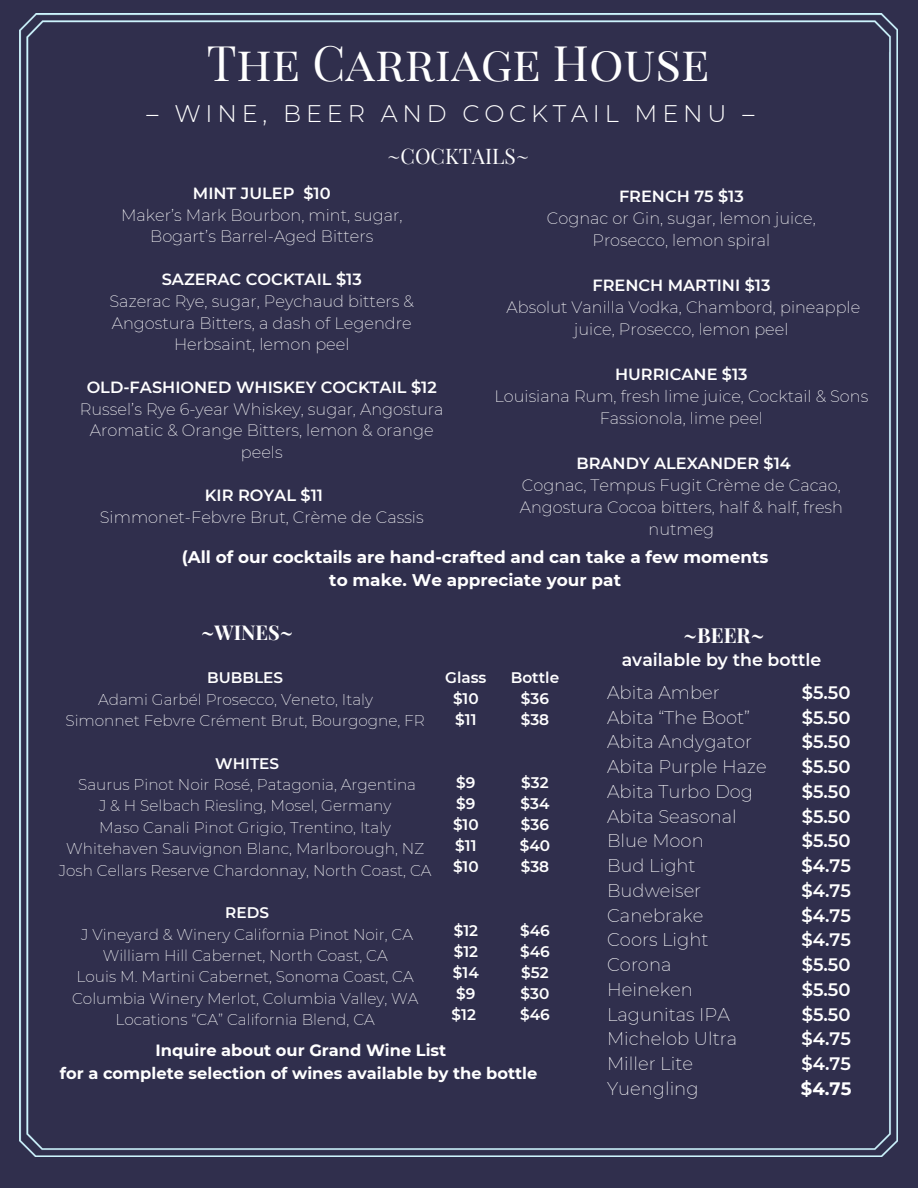
<style>
.page{position:relative;width:918px;height:1188px;background:#302f4d}
.page>*{position:absolute;margin:0;border:0;box-sizing:border-box;transform-origin:0 0}
.t1{font:48px "Playfair Display SC";color:#fff}
.t2{font:300 24px "Montserrat";letter-spacing:.2em;color:#fff}
.t3{font:21px "Playfair Display SC";color:#fff}
.t4{font:700 20.4px "Playfair Display SC";color:#fff}
.t5{font:700 19.95px "Playfair Display SC";color:#fff}
.t6{font:200 18px/24.8px "Montserrat";color:#fff}
.t7{font:600 18px/24.8px "Montserrat";color:#fff;text-align:justify}
.t8{font:600 17.4px "Montserrat";color:#fff}
.t9{font:700 16.95px/23.2px "Montserrat";color:#fff;text-align:center}
.t10{font:200 16.2px/21.6px "Montserrat";color:#fff;text-align:center}
.t11{font:600 16.2px "Montserrat";color:#fff}
.t12{font:700 16.2px/22.4px "Montserrat";color:#fff;text-align:center}
.t13{font:200 15.3px/21.3px "Montserrat";color:#fff;text-align:center}
.t14{font:600 15.3px "Montserrat";color:#fff}
.s1{font-weight:700}
</style>
<div class="page">
<img style="left:19px;top:13px;width:879px;height:1143px">
<h1 class="t1" style="left:207px;top:29px;width:504px">The Carriage House</h1>
<h2 class="t2" style="left:147px;top:98px;width:609px">– WINE, BEER AND COCKTAIL MENU –</h2>
<h5 class="t3" style="left:387px;top:142px;width:144px">~COCKTAILS~</h5>
<h4 class="t11" style="left:193px;top:183px;width:139px">MINT JULEP $10</h4>
<p class="t10" style="left:121px;top:204px;width:283px">Maker’s Mark Bourbon, mint, sugar,</p>
<p class="t10" style="left:150px;top:226px;width:225px">Bogart’s Barrel-Aged Bitters</p>
<p class="t11" style="left:162px;top:270px;width:202px">SAZERAC COCKTAIL $13</p>
<p class="t10" style="left:110px;top:290px;width:306px">Sazerac Rye, sugar, Peychaud bitters &amp;<br>Angostura Bitters, a dash of Legendre<br>Herbsaint, lemon peel</p>
<p class="t11" style="left:87px;top:378px;width:352px">OLD-FASHIONED WHISKEY COCKTAIL $12</p>
<p class="t10" style="left:80px;top:398px;width:365px">Russel’s Rye 6-year Whiskey, sugar, Angostura<br>Aromatic &amp; Orange Bitters, lemon &amp; orange peels</p>
<p class="t11" style="left:205px;top:486px;width:120px">KIR ROYAL $11</p>
<p class="t10" style="left:100px;top:506px;width:325px">Simmonet-Febvre Brut, Crème de Cassis</p>
<p class="t11" style="left:619px;top:186px;width:126px">FRENCH 75 $13</p>
<p class="t10" style="left:547px;top:208px;width:270px">Cognac or Gin, sugar, lemon juice,</p>
<p class="t10" style="left:593px;top:230px;width:179px">Prosecco, lemon spiral</p>
<p class="t11" style="left:592px;top:275px;width:180px">FRENCH MARTINI $13</p>
<p class="t10" style="left:507px;top:296px;width:355px;line-height:22.2px">Absolut Vanilla Vodka, Chambord, pineapple juice, Prosecco, lemon peel</p>
<p class="t11" style="left:615px;top:364px;width:134px">HURRICANE $13</p>
<p class="t10" style="left:495px;top:385px;width:375px">Louisiana Rum, fresh lime juice, Cocktail &amp; Sons</p>
<p class="t10" style="left:600px;top:408px;width:165px">Fassionola, lime peel</p>
<p class="t11" style="left:576px;top:453px;width:216px">BRANDY ALEXANDER $14</p>
<p class="t10" style="left:520px;top:474px;width:325px;line-height:22.2px">Cognac, Tempus Fugit Crème de Cacao,<br>Angostura Cocoa bitters, half &amp; half, fresh nutmeg</p>
<p class="t9" style="left:182px;top:545px;width:588px">(All of our cocktails are hand-crafted and can take a few moments to make. We appreciate your pat</p>
<p class="t4" style="left:684px;top:621px;width:82px">~BEER~</p>
<p class="t8" style="left:622px;top:649px;width:201px">available by the bottle</p>
<p class="t5" style="left:201px;top:619px;width:94px">~WINES~</p>
<p class="t14" style="left:207px;top:668px;width:78px">BUBBLES</p>
<p class="t13" style="left:65px;top:688px;width:361px;text-align:left;text-indent:33px">Adami Garbél Prosecco, Veneto, Italy<br>Simonnet Febvre Crément Brut, Bourgogne, FR</p>
<p class="t14" style="left:215px;top:754px;width:65px">WHITES</p>
<p class="t13" style="left:59px;top:774px;width:374px">Saurus Pinot Noir Rosé, Patagonia, Argentina<br>J &amp; H Selbach Riesling, Mosel, Germany<br>Maso Canali Pinot Grigio, Trentino, Italy Whitehaven Sauvignon Blanc, Marlborough, NZ Josh Cellars Reserve Chardonnay, North Coast, CA</p>
<p class="t14" style="left:225px;top:903px;width:45px">REDS</p>
<p class="t13" style="left:72px;top:923px;width:348px">J Vineyard &amp; Winery California Pinot Noir, CA William Hill Cabernet, North Coast, CA<br>Louis M. Martini Cabernet, Sonoma Coast, CA Columbia Winery Merlot, Columbia Valley, WA Locations “CA” California Blend, CA</p>
<p class="t14" style="left:445px;top:668px;width:43px">Glass</p>
<p class="t14" style="left:453px;top:689px;width:27px">$10</p>
<p class="t14" style="left:455px;top:710px;width:23px">$11</p>
<p class="t14" style="left:511px;top:668px;width:50px">Bottle</p>
<h5 class="t14" style="left:521px;top:689px;width:30px">$36</h5>
<p class="t14" style="left:521px;top:710px;width:30px">$38</p>
<h5 class="t7" style="left:801px;top:680px;width:52px">$5.50 $5.50 $5.50 $5.50 $5.50 $5.50 $5.50 $4.75 $4.75 $4.75 $4.75 $5.50 $5.50 $5.50 $4.75 $4.75 <span class="s1">$4.75</span></h5>
<h6 class="t6" style="left:607px;top:680px;width:161px">Abita Amber<br>Abita “The Boot”<br>Abita Andygator<br>Abita Purple Haze<br>Abita Turbo Dog<br>Abita Seasonal<br>Blue Moon<br>Bud Light<br>Budweiser</h6>
<h6 class="t6" style="left:607px;top:903px;width:131px">Canebrake<br>Coors Light<br>Corona<br>Heineken<br>Lagunitas IPA<br>Michelob Ultra<br>Miller Lite<br>Yuengling</h6>
<p class="t14" style="left:456px;top:773px;width:21px">$9</p>
<p class="t14" style="left:456px;top:794px;width:21px">$9</p>
<p class="t14" style="left:453px;top:815px;width:27px">$10</p>
<p class="t14" style="left:455px;top:837px;width:23px">$11</p>
<p class="t14" style="left:453px;top:858px;width:27px">$10</p>
<p class="t14" style="left:521px;top:773px;width:29px">$32</p>
<p class="t14" style="left:521px;top:794px;width:30px">$34</p>
<p class="t14" style="left:521px;top:815px;width:30px">$36</p>
<p class="t14" style="left:520px;top:837px;width:32px">$40</p>
<p class="t14" style="left:521px;top:858px;width:30px">$38</p>
<p class="t14" style="left:520px;top:921px;width:31px">$46</p>
<p class="t14" style="left:520px;top:942px;width:31px">$46</p>
<p class="t14" style="left:521px;top:963px;width:29px">$52</p>
<p class="t14" style="left:521px;top:984px;width:30px">$30</p>
<p class="t14" style="left:520px;top:1005px;width:31px">$46</p>
<p class="t12" style="left:60px;top:1039px;width:479px">Inquire about our Grand Wine List<br>for a complete selection of wines available by the bottle</p>
<p class="t14" style="left:454px;top:921px;width:26px">$12</p>
<p class="t14" style="left:454px;top:942px;width:26px">$12</p>
<p class="t14" style="left:453px;top:963px;width:27px">$14</p>
<p class="t14" style="left:456px;top:984px;width:21px">$9</p>
<p class="t14" style="left:452px;top:1005px;width:26px">$12</p>
</div>
